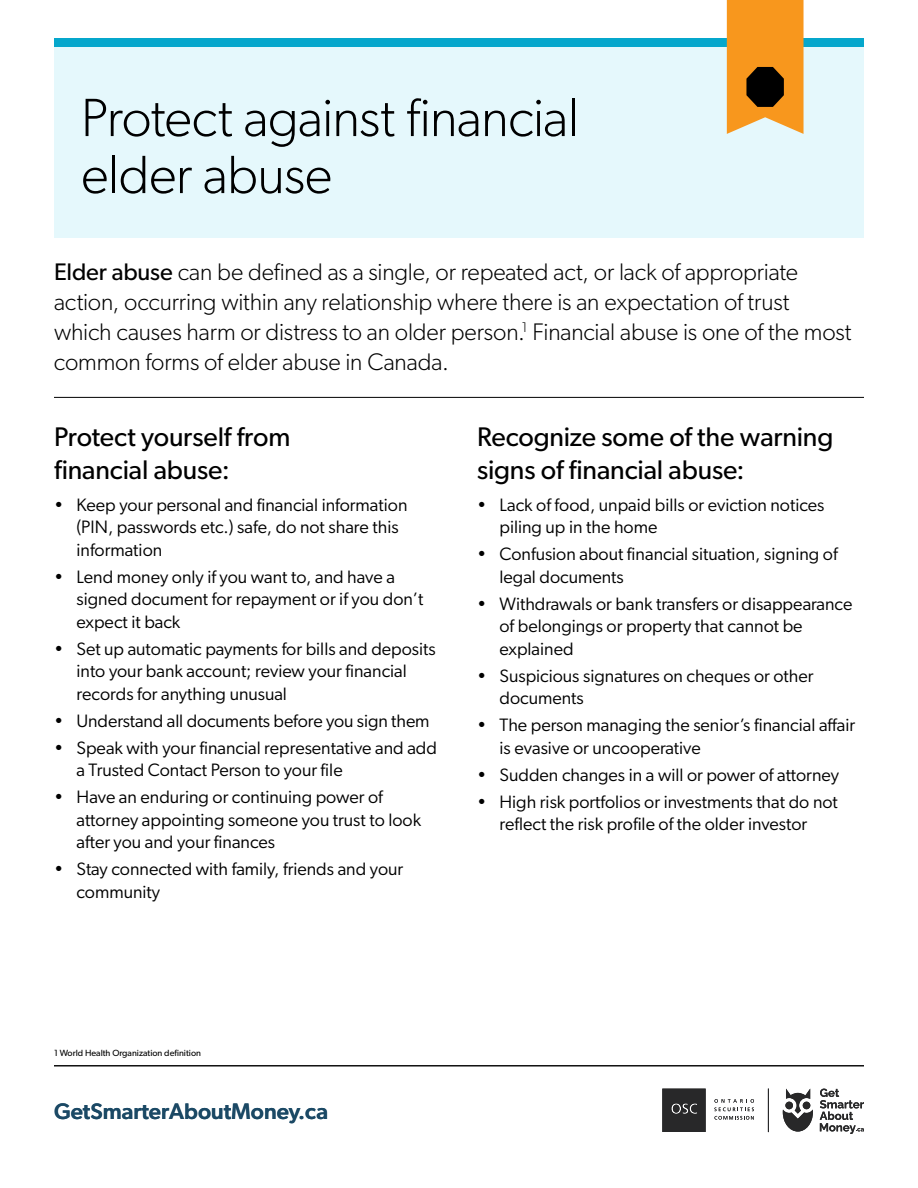
<style>
.page{position:relative;width:918px;height:1188px;background:#fff}
.page>*{position:absolute;margin:0;border:0;box-sizing:border-box;transform-origin:0 0}
.t1{font:300 54px/57px "Gibson";letter-spacing:-.015em;color:#000}
.t2{font:27px/33px "Gibson";letter-spacing:-.005em;color:#000}
.t3{font:300 24px/30px "Gibson";letter-spacing:-.005em;color:#000}
.t4{font:500 22.5px "Gibson";color:#1b4965}
.t5{font:18px/22.5px "Gibson";color:#000}
.t6{font:9px "Gibson";color:#000}
.s1{font-weight:400}
</style>
<div class="page">
<hr style="left:54px;top:1065px;width:810px;height:1px;background:#000">
<svg style="left:783px;top:1089px;width:30px;height:43px"></svg>
<svg style="left:820px;top:1089px;width:44px;height:45px"></svg>
<svg style="left:714px;top:1099px;width:40px;height:21px"></svg>
<svg style="left:662px;top:1089px;width:44px;height:43px;background:#303031"></svg>
<hr style="left:768px;top:1089px;width:1px;height:43px;background:#282829">
<div style="left:54px;top:47px;width:810px;height:191px;background:#e5f8fc"></div>
<div style="left:54px;top:38px;width:810px;height:9px;background:#05a7cc"></div>
<hr style="left:54px;top:397px;width:810px;height:1px;background:#000">
<svg style="left:727px;top:0;width:77px;height:134px;background:#d88b28"></svg>
<h1 class="t1" style="left:81px;top:88px;width:499px">Protect against financial elder abuse</h1>
<p class="t3" style="left:54px;top:257px;width:799px"><span class="s1">Elder abuse</span> can be defined as a single, or repeated act, or lack of appropriate action, occurring within any relationship where there is an expectation of trust which causes harm or distress to an older person.<sup>1</sup> Financial abuse is one of the most common forms of elder abuse in Canada.</p>
<h2 class="t2" style="left:54px;top:420px;width:238px">Protect yourself from financial abuse:</h2>
<p class="t5" style="left:76px;top:493px;width:332px;text-indent:-22px">• Keep your personal and financial information (PIN, passwords etc.) safe, do not share this information</p>
<p class="t5" style="left:76px;top:565px;width:348px;text-indent:-22px">• Lend money only if you want to, and have a signed document for repayment or if you don’t expect it back</p>
<p class="t5" style="left:76px;top:637px;width:361px;text-indent:-22px">• Set up automatic payments for bills and deposits into your bank account; review your financial records for anything unusual</p>
<p class="t5" style="left:54px;top:709px;width:377px">• Understand all documents before you sign them</p>
<p class="t5" style="left:76px;top:736px;width:362px;text-indent:-22px">• Speak with your financial representative and add a Trusted Contact Person to your file</p>
<p class="t5" style="left:76px;top:785px;width:346px;text-indent:-22px">• Have an enduring or continuing power of attorney appointing someone you trust to look after you and your finances</p>
<p class="t5" style="left:76px;top:857px;width:328px;text-indent:-22px">• Stay connected with family, friends and your community</p>
<h2 class="t2" style="left:477px;top:420px;width:358px">Recognize some of the warning signs of financial abuse:</h2>
<p class="t5" style="left:500px;top:493px;width:327px;text-indent:-22px">• Lack of food, unpaid bills or eviction notices piling up in the home</p>
<p class="t5" style="left:500px;top:542px;width:340px;text-indent:-22px">• Confusion about financial situation, signing of legal documents</p>
<p class="t5" style="left:500px;top:592px;width:354px;text-indent:-22px">• Withdrawals or bank transfers or disappearance of belongings or property that cannot be explained</p>
<p class="t5" style="left:500px;top:664px;width:316px;text-indent:-22px">• Suspicious signatures on cheques or other documents</p>
<p class="t5" style="left:500px;top:713px;width:357px;text-indent:-22px">• The person managing the senior’s financial affair is evasive or uncooperative</p>
<p class="t5" style="left:477px;top:763px;width:364px">• Sudden changes in a will or power of attorney</p>
<p class="t5" style="left:477px;top:790px;width:362px;text-align:center">• High risk portfolios or investments that do not reflect the risk profile of the older investor</p>
<p class="t6" style="left:54px;top:1047px;width:149px">1 World Health Organization definition</p>
<p class="t4" style="left:54px;top:1097px;width:276px">GetSmarterAboutMoney.ca</p>
</div>
